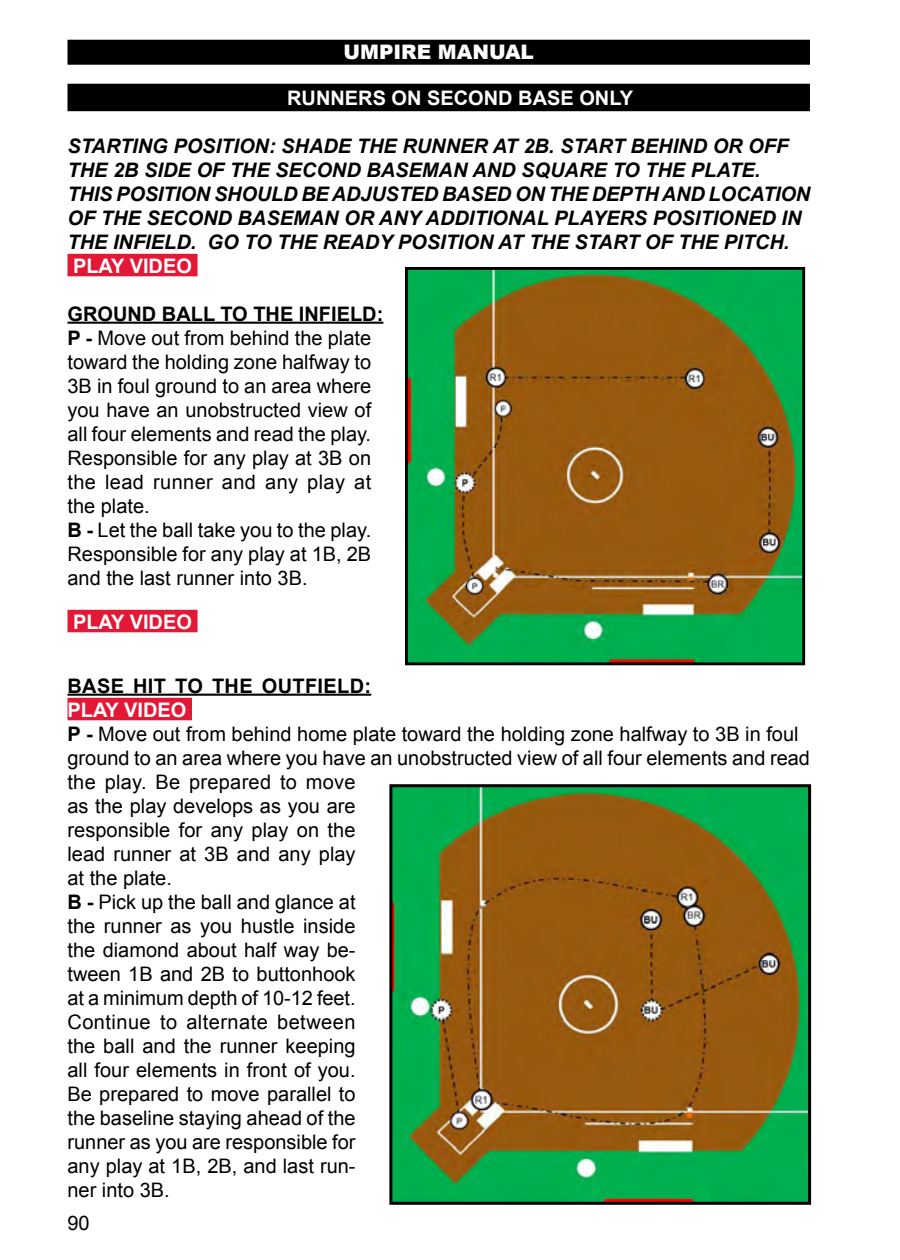
<style>
.page{position:relative;width:900px;height:1260px;background:#fff}
.page>*{position:absolute;margin:0;border:0;box-sizing:border-box;transform-origin:0 0}
.t1{font:20px/24px "Arial";color:#000}
.t2{font:italic 700 20px/24px "Arial";color:#000}
.t3{font:700 20px "Arial";color:#fff}
.t4{font:700 20px "Arial";letter-spacing:.02em;color:#000}
.t5{font:900 20px "Arial";color:#fff}
.s1{font-weight:700}
.s2{font-weight:700;color:#fff}
</style>
<div class="page">
<div style="left:68px;top:40px;width:742px;height:25px;background:#000"></div>
<div style="left:68px;top:84px;width:742px;height:27px;background:#000"></div>
<div style="left:68px;top:254px;width:130px;height:22px;background:#e31837"></div>
<hr style="left:68px;top:322px;width:315px;height:2px;background:#000">
<div style="left:68px;top:610px;width:130px;height:22px;background:#e31837"></div>
<hr style="left:68px;top:694px;width:303px;height:2px;background:#000">
<div style="left:68px;top:698px;width:124px;height:22px;background:#e31837"></div>
<img style="left:409px;top:271px;width:392px;height:390px">
<div style="left:405px;top:267px;width:400px;height:398px;border:3px solid #000"></div>
<img style="left:393px;top:788px;width:414px;height:413px">
<div style="left:389px;top:784px;width:422px;height:421px;border:3px solid #000"></div>
<p class="t5" style="left:344px;top:38px;width:192px">UMPIRE MANUAL</p>
<p class="t3" style="left:287px;top:84px;width:347px">RUNNERS ON SECOND BASE ONLY</p>
<p class="t2" style="left:67px;top:134px;width:744px">STARTING POSITION: SHADE THE RUNNER AT 2B. START BEHIND OR OFF THE 2B SIDE OF THE SECOND BASEMAN AND SQUARE TO THE PLATE.<br>THIS POSITION SHOULD BE ADJUSTED BASED ON THE DEPTH AND LOCATION OF THE SECOND BASEMAN OR ANY ADDITIONAL PLAYERS POSITIONED IN THE INFIELD. GO TO THE READY POSITION AT THE START OF THE PITCH.</p>
<p class="t3" style="left:73px;top:252px;width:120px">PLAY VIDEO</p>
<p class="t1" style="left:67px;top:302px;width:317px"><span class="s1">GROUND BALL TO THE INFIELD:<br>P -</span> Move out from behind the plate toward the holding zone halfway to<br>3B in foul ground to an area where you have an unobstructed view of all four elements and read the play.<br>Responsible for any play at 3B on the lead runner and any play at the plate.<br><span class="s1">B -</span> Let the ball take you to the play.<br>Responsible for any play at 1B, 2B and the last runner into 3B.</p>
<p class="t3" style="left:73px;top:608px;width:120px">PLAY VIDEO</p>
<p class="t4" style="left:67px;top:672px;width:305px">BASE HIT TO THE OUTFIELD:</p>
<p class="t1" style="left:67px;top:698px;width:744px"><span class="s2">PLAY VIDEO<br></span><span class="s1">P -</span> Move out from behind home plate toward the holding zone halfway to 3B in foul ground to an area where you have an unobstructed view of all four elements and read the play. Be prepared to move<br>as the play develops as you are<br>responsible for any play on the<br>lead runner at 3B and any play<br>at the plate.<br><span class="s1">B -</span> Pick up the ball and glance at<br>the runner as you hustle inside<br>the diamond about half way be-<br>tween 1B and 2B to buttonhook<br>at a minimum depth of 10-12 feet.<br>Continue to alternate between<br>the ball and the runner keeping<br>all four elements in front of you.<br>Be prepared to move parallel to<br>the baseline staying ahead of the<br>runner as you are responsible for<br>any play at 1B, 2B, and last run-<br>ner into 3B.</p>
<p class="t1" style="left:68px;top:1211px;width:24px">90</p>
</div>
